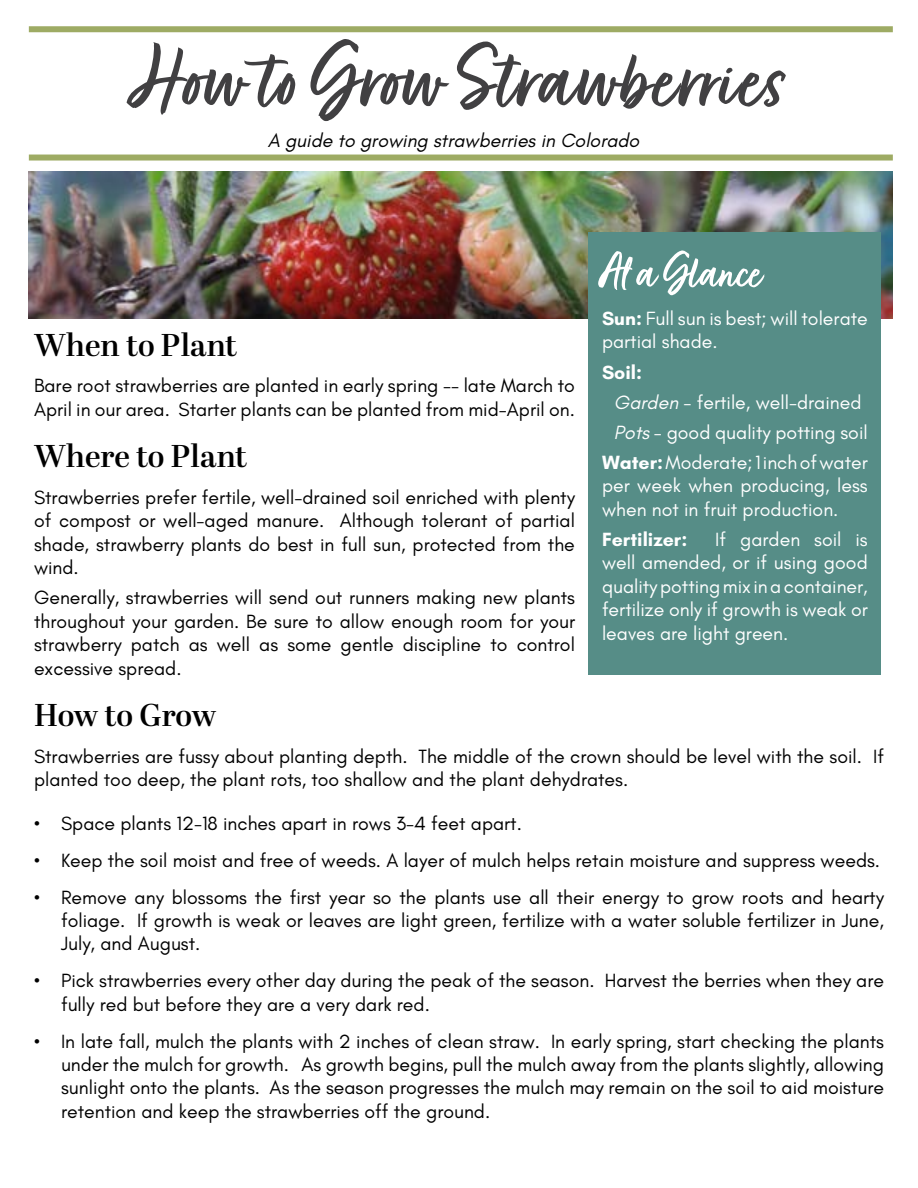
<style>
.page{position:relative;width:918px;height:1188px;background:#fff}
.page>*{position:absolute;margin:0;border:0;box-sizing:border-box;transform-origin:0 0}
.t1{font:99px "Fave Script Bold Pro";letter-spacing:.02em;color:#414042}
.t2{font:54px "Fave Script Bold Pro";color:#fff}
.t3{font:600 31.5px "Abril Display";color:#000}
.t4{font:19.5px/23.4px "Glacial Indifference";color:#000;text-align:justify}
.t5{font:19.5px/23.4px "Glacial Indifference";color:#fff}
.t6{font:italic 19.5px "Glacial Indifference";color:#000}
.t7{font:700 19.5px "Glacial Indifference";color:#fff}
.s1{font-weight:700}
.s2{font-style:italic}
</style>
<div class="page">
<div style="left:29px;top:26px;width:864px;height:6px;background:#9eab64"></div>
<div style="left:29px;top:155px;width:864px;height:6px;background:#9eab64"></div>
<img style="left:29px;top:172px;width:864px;height:146px">
<div style="left:589px;top:233px;width:292px;height:442px;background:#568d87"></div>
<h1 class="t1" style="left:135px;top:25px;width:654px">How to Grow Strawberries</h1>
<p class="t6" style="left:268px;top:130px;width:373px">A guide to growing strawberries in Colorado</p>
<h2 class="t2" style="left:602px;top:243px;width:162px">At a Glance</h2>
<p class="t5" style="left:602px;top:307px;width:267px"><span class="s1">Sun:</span> Full sun is best; will tolerate partial shade.</p>
<p class="t7" style="left:602px;top:360px;width:42px">Soil:</p>
<p class="t5" style="left:614px;top:391px;width:249px"><span class="s2">Garden</span> - fertile, well-drained</p>
<p class="t5" style="left:614px;top:421px;width:255px"><span class="s2">Pots -</span> good quality potting soil</p>
<p class="t5" style="left:602px;top:451px;width:267px"><span class="s1">Water:</span> Moderate; 1 inch of water</p>
<p class="t5" style="left:602px;top:474px;width:267px">per week when producing, less when not in fruit production.</p>
<p class="t7" style="left:602px;top:527px;width:87px">Fertilizer:</p>
<h3 class="t3" style="left:34px;top:323px;width:205px">When to Plant</h3>
<p class="t4" style="left:34px;top:374px;width:542px">Bare root strawberries are planted in early spring -- late March to<br>April in our area. Starter plants can be planted from mid-April on.</p>
<h3 class="t3" style="left:34px;top:434px;width:215px">Where to Plant</h3>
<p class="t4" style="left:34px;top:486px;width:543px">Strawberries prefer fertile, well-drained soil enriched with plenty of compost or well-aged manure. Although tolerant of partial shade, strawberry plants do best in full sun, protected from the wind.</p>
<p class="t4" style="left:34px;top:586px;width:543px">Generally, strawberries will send out runners making new plants throughout your garden. Be sure to allow enough room for your strawberry patch as well as some gentle discipline to control excessive spread.</p>
<h3 class="t3" style="left:34px;top:693px;width:184px">How to Grow</h3>
<p class="t4" style="left:34px;top:745px;width:851px">Strawberries are fussy about planting depth. The middle of the crown should be level with the soil. If planted too deep, the plant rots, too shallow and the plant dehydrates.</p>
<p class="t4" style="left:34px;top:812px;width:489px">• Space plants 12-18 inches apart in rows 3-4 feet apart.</p>
<p class="t4" style="left:34px;top:849px;width:848px">• Keep the soil moist and free of weeds. A layer of mulch helps retain moisture and suppress weeds.</p>
<p class="t4" style="left:61px;top:886px;width:824px;text-indent:-27px">• Remove any blossoms the first year so the plants use all their energy to grow roots and hearty foliage. If growth is weak or leaves are light green, fertilize with a water soluble fertilizer in June, July, and August.</p>
<p class="t4" style="left:61px;top:969px;width:825px;text-indent:-27px">• Pick strawberries every other day during the peak of the season. Harvest the berries when they are fully red but before they are a very dark red.</p>
<p class="t4" style="left:61px;top:1030px;width:825px;text-indent:-27px">• In late fall, mulch the plants with 2 inches of clean straw. In early spring, start checking the plants under the mulch for growth. As growth begins, pull the mulch away from the plants slightly, allowing sunlight onto the plants. As the season progresses the mulch may remain on the soil to aid moisture retention and keep the strawberries off the ground.</p>
<p class="t5" style="left:602px;top:528px;width:267px;text-align:justify;text-indent:113px">If garden soil is well amended, or if using good quality potting mix in a container, fertilize only if growth is weak or leaves are light green.</p>
</div>
